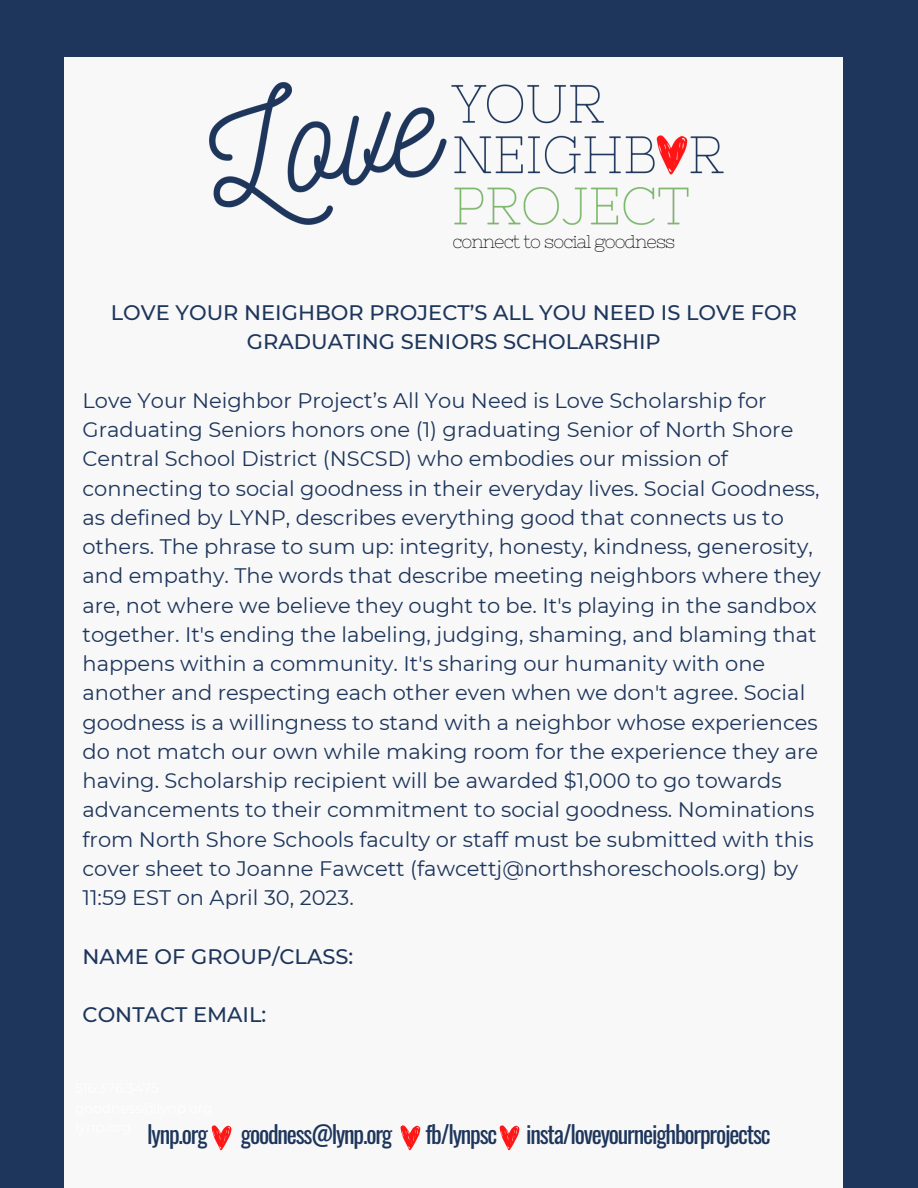
<style>
.page{position:relative;width:918px;height:1188px;background:#1f365c}
.page>*{position:absolute;margin:0;border:0;box-sizing:border-box;transform-origin:0 0}
.t1{font:24px "Oswald";letter-spacing:-.05em;color:#1e365c}
.t2{font:21px/29.2px "Montserrat";color:#1e365c}
.t3{font:500 21px/29.2px "Montserrat";color:#1e365c;text-align:center}
.t4{font:18.3px "Nixie One";letter-spacing:-.05em;color:#000}
</style>
<div class="page">
<div style="left:64px;top:57px;width:779px;height:1130px;background:#f8f8f8"></div>
<img style="left:209px;top:82px;width:515px;height:143px">
<svg style="left:212px;top:1125px;width:20px;height:25px"></svg>
<svg style="left:400px;top:1125px;width:21px;height:25px"></svg>
<svg style="left:500px;top:1125px;width:20px;height:25px"></svg>
<p class="t4" style="left:453px;top:231px;width:224px">connect to social goodness</p>
<p class="t3" style="left:111px;top:298px;width:688px">LOVE YOUR NEIGHBOR PROJECT’S ALL YOU NEED IS LOVE FOR<br>GRADUATING SENIORS SCHOLARSHIP</p>
<p class="t2" style="left:82px;top:386px;width:740px">Love Your Neighbor Project’s All You Need is Love Scholarship for Graduating Seniors honors one (1) graduating Senior of North Shore Central School District (NSCSD) who embodies our mission of connecting to social goodness in their everyday lives. Social Goodness, as defined by LYNP, describes everything good that connects us to others. The phrase to sum up: integrity, honesty, kindness, generosity, and empathy. The words that describe meeting neighbors where they are, not where we believe they ought to be. It's playing in the sandbox together. It's ending the labeling, judging, shaming, and blaming that happens within a community. It's sharing our humanity with one another and respecting each other even when we don't agree. Social goodness is a willingness to stand with a neighbor whose experiences do not match our own while making room for the experience they are having. Scholarship recipient will be awarded $1,000 to go towards advancements to their commitment to social goodness. Nominations from North Shore Schools faculty or staff must be submitted with this cover sheet to Joanne Fawcett (fawcettj@northshoreschools.org) by 11:59 EST on April 30, 2023.</p>
<p class="t3" style="left:82px;top:941px;width:272px">NAME OF GROUP/CLASS:</p>
<p class="t3" style="left:82px;top:1000px;width:185px">CONTACT EMAIL:</p>
<p class="t1" style="left:147px;top:1115px;width:62px">lynp.org</p>
<p class="t1" style="left:241px;top:1115px;width:153px">goodness@lynp.org</p>
<p class="t1" style="left:426px;top:1115px;width:347px">fb/lynpsc insta/loveyourneighborprojectsc</p>
</div>
